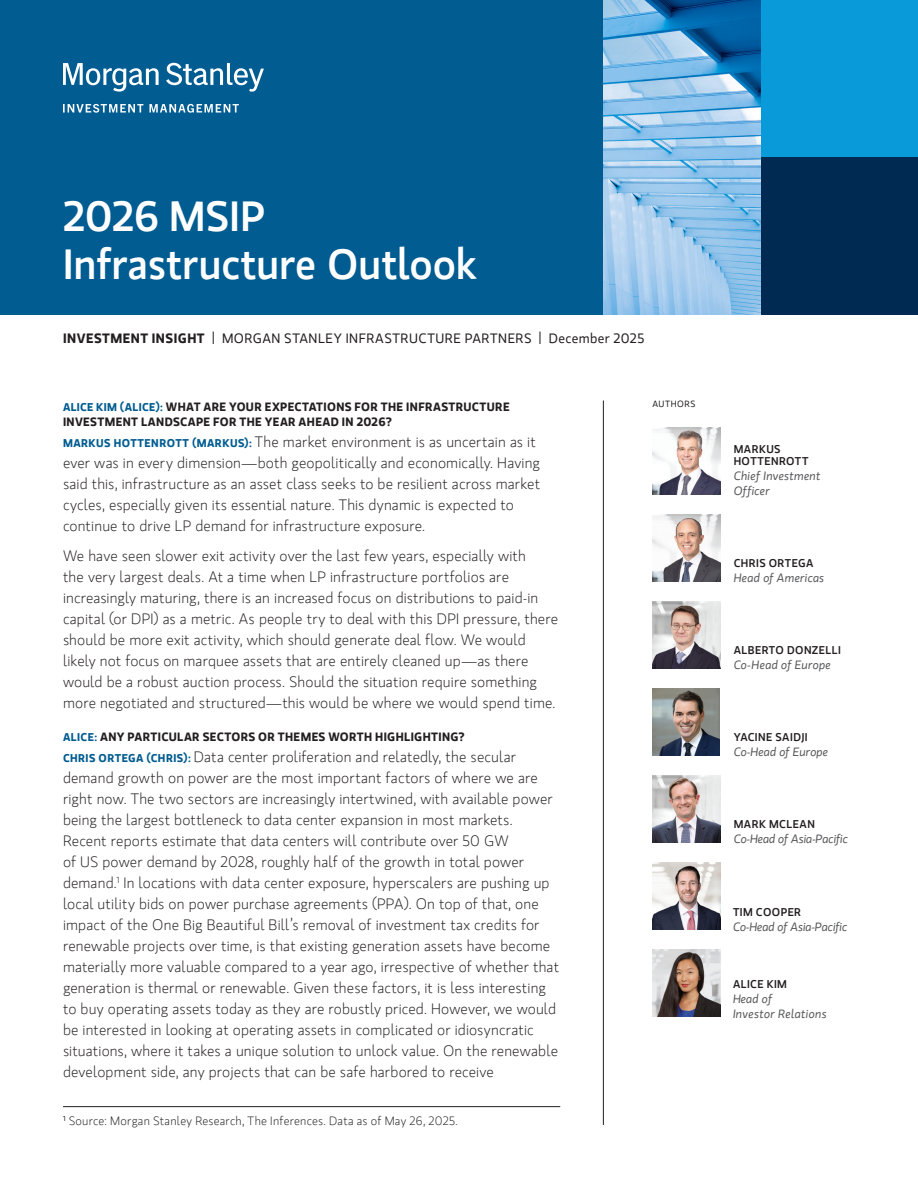
<style>
.page{position:relative;width:918px;height:1188px;background:#fff}
.page>*{position:absolute;margin:0;border:0;box-sizing:border-box;transform-origin:0 0}
.Title__30_KO{font:500 42px/48px "MS Gloriola II Std";letter-spacing:-.005em;color:#fff}
.Body_Light{font:300 15px/21px "MS Gloriola II Std";letter-spacing:.01em;color:#231f20}
.Categories___Date{font:13.5px "MS Gloriola II Std";letter-spacing:.035em;color:#231f20}
.Body_Subhead{font:700 12px/15px "MS Gloriola II Std";letter-spacing:.03em;color:#231f20}
.Author_Title_Dark_Gray{font:italic 12px/15px "MS Gloriola II Std";letter-spacing:.005em;color:#57585a}
.Footnote___Rule_Above{font:300 12px "MS Gloriola II Std";letter-spacing:.015em;color:#231f20}
.Author_Name{font:500 11.25px/12px "MS Gloriola II Std";letter-spacing:.04em;color:#231f20}
.Author_Header{font:9px "MS Gloriola II Std";letter-spacing:.06em;color:#231f20}
.s1{font-weight:700}
.s2{font-size:11.25px;color:#005c91}
.s3{font-weight:700;font-size:11.25px;color:#005c91}
</style>
<div class="page">
<div style="left:760px;top:158px;width:158px;height:157px;background:#002a51"></div>
<div style="left:0;top:0;width:603px;height:315px;background:#005c91"></div>
<div style="left:760px;top:0;width:158px;height:158px;background:#089ad9"></div>
<hr style="left:603px;top:400px;width:1px;height:725px;background:#231f20">
<img style="left:603px;top:0;width:157px;height:315px">
<hr style="left:63px;top:1106px;width:497px;height:1px;background:#231f20">
<img style="left:653px;top:428px;width:67px;height:67px">
<img style="left:653px;top:862px;width:67px;height:68px">
<img style="left:652px;top:688px;width:68px;height:68px">
<img style="left:653px;top:514px;width:67px;height:68px">
<img style="left:653px;top:776px;width:67px;height:67px">
<img style="left:653px;top:602px;width:67px;height:67px">
<img style="left:653px;top:949px;width:67px;height:68px">
<svg style="left:63px;top:63px;width:201px;height:50px"></svg>
<p class="Title__30_KO" style="left:63px;top:191px;width:416px">2026 MSIP<br>Infrastructure Outlook</p>
<p class="Categories___Date" style="left:63px;top:329px;width:583px"><span class="s1">INVESTMENT INSIGHT</span> | MORGAN STANLEY INFRASTRUCTURE PARTNERS | December 2025</p>
<p class="Body_Subhead" style="left:63px;top:399px;width:448px"><span class="s2">ALICE KIM (ALICE):</span> WHAT ARE YOUR EXPECTATIONS FOR THE INFRASTRUCTURE<br>INVESTMENT LANDSCAPE FOR THE YEAR AHEAD IN 2026?</p>
<p class="Body_Light" style="left:63px;top:431px;width:479px"><span class="s3">MARKUS HOTTENROTT (MARKUS):</span> The market environment is as uncertain as it ever was in every dimension—both geopolitically and economically. Having said this, infrastructure as an asset class seeks to be resilient across market cycles, especially given its essential nature. This dynamic is expected to continue to drive LP demand for infrastructure exposure.</p>
<p class="Body_Light" style="left:63px;top:545px;width:497px">We have seen slower exit activity over the last few years, especially with<br>the very largest deals. At a time when LP infrastructure portfolios are increasingly maturing, there is an increased focus on distributions to paid-in capital (or DPI) as a metric. As people try to deal with this DPI pressure, there should be more exit activity, which should generate deal flow. We would likely not focus on marquee assets that are entirely cleaned up—as there would be a robust auction process. Should the situation require something more negotiated and structured—this would be where we would spend time.</p>
<p class="Body_Subhead" style="left:63px;top:729px;width:403px"><span class="s2">ALICE:</span> ANY PARTICULAR SECTORS OR THEMES WORTH HIGHLIGHTING?</p>
<p class="Body_Light" style="left:63px;top:746px;width:498px"><span class="s3">CHRIS ORTEGA (CHRIS):</span> Data center proliferation and relatedly, the secular demand growth on power are the most important factors of where we are right now. The two sectors are increasingly intertwined, with available power being the largest bottleneck to data center expansion in most markets.<br>Recent reports estimate that data centers will contribute over 50 GW<br>of US power demand by 2028, roughly half of the growth in total power demand.<sup>1</sup> In locations with data center exposure, hyperscalers are pushing up local utility bids on power purchase agreements (PPA). On top of that, one impact of the One Big Beautiful Bill’s removal of investment tax credits for renewable projects over time, is that existing generation assets have become materially more valuable compared to a year ago, irrespective of whether that generation is thermal or renewable. Given these factors, it is less interesting to buy operating assets today as they are robustly priced. However, we would be interested in looking at operating assets in complicated or idiosyncratic situations, where it takes a unique solution to unlock value. On the renewable development side, any projects that can be safe harbored to receive</p>
<p class="Footnote___Rule_Above" style="left:63px;top:1113px;width:396px"><sup>1</sup> Source: Morgan Stanley Research, The Inferences. Data as of May 26, 2025.</p>
<p class="Author_Header" style="left:652px;top:398px;width:45px">AUTHORS</p>
<p class="Author_Name" style="left:734px;top:443px;width:76px">MARKUS<br>HOTTENROTT</p>
<p class="Author_Title_Dark_Gray" style="left:734px;top:468px;width:88px">Chief Investment<br>Officer</p>
<p class="Author_Name" style="left:734px;top:557px;width:81px">CHRIS ORTEGA</p>
<p class="Author_Title_Dark_Gray" style="left:734px;top:570px;width:92px">Head of Americas</p>
<p class="Author_Name" style="left:734px;top:644px;width:109px">ALBERTO DONZELLI</p>
<p class="Author_Title_Dark_Gray" style="left:734px;top:657px;width:99px">Co-Head of Europe</p>
<p class="Author_Name" style="left:734px;top:731px;width:76px">YACINE SAIDJI</p>
<p class="Author_Title_Dark_Gray" style="left:734px;top:744px;width:96px">Co-Head of Europe</p>
<p class="Author_Name" style="left:734px;top:818px;width:83px">MARK MCLEAN</p>
<p class="Author_Title_Dark_Gray" style="left:734px;top:831px;width:116px">Co-Head of Asia-Pacific</p>
<p class="Author_Name" style="left:733px;top:906px;width:70px">TIM COOPER</p>
<p class="Author_Title_Dark_Gray" style="left:733px;top:919px;width:116px">Co-Head of Asia-Pacific</p>
<p class="Author_Name" style="left:733px;top:978px;width:56px">ALICE KIM</p>
<p class="Author_Title_Dark_Gray" style="left:733px;top:991px;width:95px">Head of<br>Investor Relations</p>
</div>
